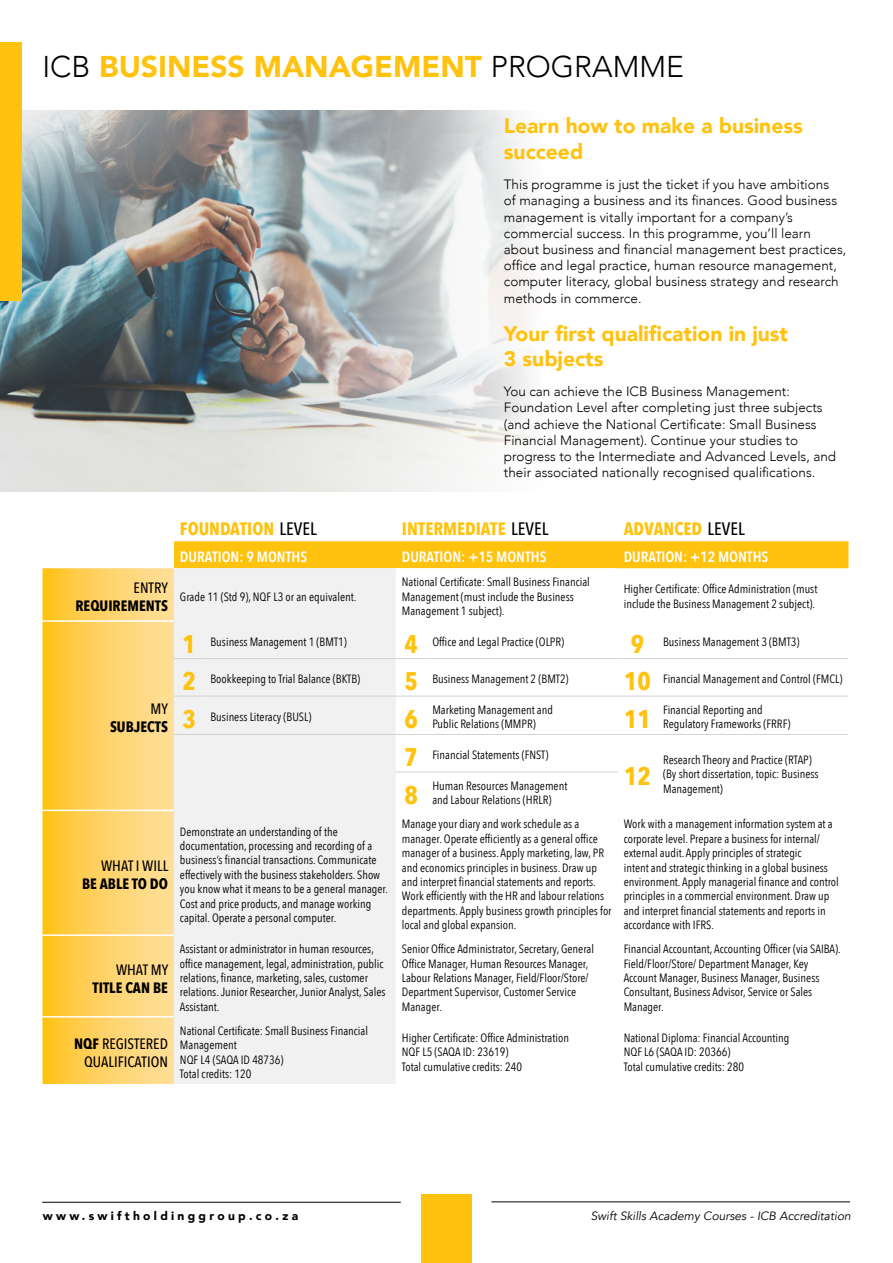
<style>
.page{position:relative;width:893px;height:1263px;background:#fff}
.page>*{position:absolute;margin:0;border:0;box-sizing:border-box;transform-origin:0 0}
.t1{font:900 30px "Avenir";color:#ffc20e}
.t2{font:700 25.5px "Avenir Next Condensed";color:#ffc20e}
.t3{font:900 21px/25.2px "Avenir";color:#ffc20e}
.t4{font:700 18px "Avenir Next Condensed";color:#ffc20e}
.t5{font:600 15px "Avenir Next Condensed";color:#fff}
.t6{font:500 15px/18px "Avenir Next Condensed";color:#000;text-align:right}
.t7{font:700 15px "Avenir Next Condensed";color:#000}
.t8{font:300 13.5px/16.2px "Avenir";color:#000}
.t9{font:12px/14.4px "Avenir Next Condensed";color:#000}
.t10{font:italic 12px "Avenir";color:#000}
.t11{font:900 12px "Avenir";letter-spacing:.275em;color:#000}
.s1{font-weight:300;color:#000}
.s2{font-weight:700}
.s3{font-weight:500;color:#000}
.s4{font-weight:700;font-size:25.5px;color:#ffc20e}
</style>
<div class="page">
<img style="left:0;top:111px;width:532px;height:380px">
<div style="left:0;top:43px;width:21px;height:258px;background:#ffc20e"></div>
<div style="left:422px;top:1194px;width:50px;height:69px;background:#ffc20e"></div>
<hr style="left:42px;top:1202px;width:359px;height:1px;background:#000">
<hr style="left:491px;top:1201px;width:359px;height:1px;background:#000">
<div style="left:174px;top:541px;width:674px;height:27px;background:#ffc20e"></div>
<svg style="left:43px;top:568px;width:131px;height:516px;background:#fed264"></svg>
<div style="left:174px;top:568px;width:222px;height:516px;background:#f1f1f2"></div>
<svg style="left:396px;top:568px;width:222px;height:204px"></svg>
<hr style="left:174px;top:658px;width:30px;height:1px;background:#d1d3d4">
<hr style="left:204px;top:658px;width:192px;height:1px;background:#d1d3d4">
<hr style="left:174px;top:696px;width:30px;height:1px;background:#d1d3d4">
<hr style="left:204px;top:696px;width:192px;height:1px;background:#d1d3d4">
<hr style="left:174px;top:734px;width:30px;height:1px;background:#d1d3d4">
<hr style="left:204px;top:734px;width:192px;height:1px;background:#d1d3d4">
<hr style="left:618px;top:658px;width:39px;height:1px;background:#d1d3d4">
<hr style="left:657px;top:658px;width:191px;height:1px;background:#d1d3d4">
<hr style="left:618px;top:696px;width:39px;height:1px;background:#d1d3d4">
<hr style="left:657px;top:696px;width:191px;height:1px;background:#d1d3d4">
<hr style="left:618px;top:734px;width:39px;height:1px;background:#d1d3d4">
<hr style="left:657px;top:734px;width:191px;height:1px;background:#d1d3d4">
<hr style="left:396px;top:658px;width:30px;height:1px;background:#d1d3d4">
<hr style="left:426px;top:658px;width:192px;height:1px;background:#d1d3d4">
<hr style="left:396px;top:696px;width:30px;height:1px;background:#d1d3d4">
<hr style="left:426px;top:696px;width:192px;height:1px;background:#d1d3d4">
<hr style="left:396px;top:734px;width:30px;height:1px;background:#d1d3d4">
<hr style="left:426px;top:734px;width:192px;height:1px;background:#d1d3d4">
<hr style="left:396px;top:772px;width:30px;height:1px;background:#d1d3d4">
<hr style="left:426px;top:772px;width:192px;height:1px;background:#d1d3d4">
<hr style="left:43px;top:620px;width:131px;height:2px;background:#fff">
<hr style="left:43px;top:810px;width:131px;height:1px;background:#fff">
<hr style="left:43px;top:934px;width:131px;height:2px;background:#fff">
<hr style="left:43px;top:1016px;width:131px;height:1px;background:#fff">
<h1 class="t1" style="left:43px;top:41px;width:643px"><span class="s1">ICB</span> BUSINESS MANAGEMENT <span class="s1">PROGRAMMe</span></h1>
<h3 class="t3" style="left:504px;top:113px;width:300px">Learn how to make a business succeed</h3>
<p class="t8" style="left:504px;top:176px;width:344px">This programme is just the ticket if you have ambitions<br>of managing a business and its finances. Good business management is vitally important for a company’s commercial success. In this programme, you’ll learn about business and financial management best practices, office and legal practice, human resource management, computer literacy, global business strategy and research methods in commerce.</p>
<h3 class="t3" style="left:504px;top:320px;width:286px">Your first qualification in just<br>3 subjects</h3>
<p class="t8" style="left:504px;top:384px;width:334px">You can achieve the ICB Business Management:<br>Foundation Level after completing just three subjects (and achieve the National Certificate: Small Business Financial Management). Continue your studies to progress to the Intermediate and Advanced Levels, and their associated nationally recognised qualifications.</p>
<p class="t6" style="left:134px;top:579px;width:36px">ENTRY</p>
<p class="t7" style="left:75px;top:597px;width:94px">REQUIREMENTS</p>
<p class="t6" style="left:150px;top:700px;width:19px">MY</p>
<p class="t7" style="left:110px;top:718px;width:59px">SUBJECTS</p>
<p class="t6" style="left:101px;top:857px;width:69px">WHAT I WILL</p>
<p class="t7" style="left:82px;top:875px;width:87px">BE ABLE TO DO</p>
<p class="t6" style="left:116px;top:960px;width:54px">WHAT MY</p>
<p class="t7" style="left:93px;top:978px;width:77px">TITLE CAN BE</p>
<p class="t6" style="left:74px;top:1034px;width:95px"><span class="s2">NQF</span> REGISTERED<br>QUALIFICATION</p>
<h3 class="t4" style="left:180px;top:518px;width:138px">FOUNDATION <span class="s3">LEVEL</span></h3>
<h3 class="t4" style="left:402px;top:518px;width:148px">INTERMEDIATE <span class="s3">LEVEL</span></h3>
<h3 class="t4" style="left:624px;top:518px;width:123px">ADVANCED <span class="s3">LEVEL</span></h3>
<p class="t5" style="left:180px;top:544px;width:129px">DURATION: 9 MONTHS</p>
<p class="t5" style="left:402px;top:544px;width:146px">DURATION: +15 MONTHS</p>
<p class="t5" style="left:624px;top:544px;width:146px">DURATION: +12 MONTHS</p>
<p class="t9" style="left:180px;top:589px;width:178px">Grade 11 (Std 9), NQF L3 or an equivalent.</p>
<p class="t9" style="left:402px;top:574px;width:190px">National Certificate: Small Business Financial<br>Management (must include the Business<br>Management 1 subject).</p>
<p class="t9" style="left:624px;top:581px;width:195px">Higher Certificate: Office Administration (must include the Business Management 2 subject).</p>
<p class="t9" style="left:183px;top:634px;width:166px"><span class="s4">1</span> Business Management 1 (BMT1)</p>
<p class="t9" style="left:404px;top:634px;width:161px"><span class="s4">4</span> Office and Legal Practice (OLPR)</p>
<p class="t9" style="left:631px;top:634px;width:170px"><span class="s4">9</span> Business Management 3 (BMT3)</p>
<p class="t9" style="left:183px;top:671px;width:179px"><span class="s4">2</span> Bookkeeping to Trial Balance (BKTB)</p>
<p class="t9" style="left:404px;top:671px;width:166px"><span class="s4">5</span> Business Management 2 (BMT2)</p>
<p class="t9" style="left:624px;top:671px;width:220px"><span class="s4">10</span> Financial Management and Control (FMCL)</p>
<p class="t9" style="left:183px;top:709px;width:130px"><span class="s4">3</span> Business Literacy (BUSL)</p>
<h2 class="t2" style="left:404px;top:703px;width:15px">6</h2>
<p class="t9" style="left:432px;top:702px;width:122px">Marketing Management and<br>Public Relations (MMPR)</p>
<h2 class="t2" style="left:624px;top:703px;width:28px">11</h2>
<p class="t9" style="left:663px;top:702px;width:129px">Financial Reporting and<br>Regulatory Frameworks (FRRF)</p>
<p class="t9" style="left:404px;top:747px;width:145px"><span class="s4">7</span> Financial Statements (FNST)</p>
<h2 class="t2" style="left:624px;top:761px;width:28px">12</h2>
<p class="t9" style="left:663px;top:752px;width:157px">Research Theory and Practice (RTAP) (By short dissertation, topic: Business<br>Management)</p>
<h2 class="t2" style="left:404px;top:779px;width:15px">8</h2>
<p class="t9" style="left:432px;top:778px;width:136px">Human Resources Management and Labour Relations (HRLR)</p>
<p class="t9" style="left:180px;top:824px;width:210px">Demonstrate an understanding of the documentation, processing and recording of a business’s financial transactions. Communicate effectively with the business stakeholders. Show you know what it means to be a general manager.<br>Cost and price products, and manage working capital. Operate a personal computer.</p>
<p class="t9" style="left:402px;top:816px;width:211px">Manage your diary and work schedule as a manager. Operate efficiently as a general office manager of a business. Apply marketing, law, PR and economics principles in business. Draw up and interpret financial statements and reports.<br>Work efficiently with the HR and labour relations departments. Apply business growth principles for local and global expansion.</p>
<p class="t9" style="left:624px;top:816px;width:217px">Work with a management information system at a corporate level. Prepare a business for internal/ external audit. Apply principles of strategic<br>intent and strategic thinking in a global business environment. Apply managerial finance and control principles in a commercial environment. Draw up and interpret financial statements and reports in accordance with IFRS.</p>
<p class="t9" style="left:180px;top:941px;width:207px">Assistant or administrator in human resources, office management, legal, administration, public relations, finance, marketing, sales, customer relations. Junior Researcher, Junior Analyst, Sales Assistant.</p>
<p class="t9" style="left:402px;top:941px;width:194px">Senior Office Administrator, Secretary, General Office Manager, Human Resources Manager, Labour Relations Manager, Field/Floor/Store/ Department Supervisor, Customer Service Manager.</p>
<p class="t9" style="left:624px;top:941px;width:219px">Financial Accountant, Accounting Officer (via SAIBA).<br>Field/Floor/Store/ Department Manager, Key Account Manager, Business Manager, Business Consultant, Business Advisor, Service or Sales Manager.</p>
<p class="t9" style="left:180px;top:1023px;width:190px">National Certificate: Small Business Financial<br>Management<br>NQF L4 (SAQA ID 48736)<br>Total credits: 120</p>
<p class="t9" style="left:402px;top:1030px;width:169px">Higher Certificate: Office Administration<br>NQF L5 (SAQA ID: 23619)<br>Total cumulative credits: 240</p>
<p class="t9" style="left:624px;top:1030px;width:167px">National Diploma: Financial Accounting<br>NQF L6 (SAQA ID: 20366)<br>Total cumulative credits: 280</p>
<p class="t11" style="left:43px;top:1206px;width:257px">www.swiftholdinggroup.co.za</p>
<p class="t10" style="left:591px;top:1209px;width:261px">Swift Skills Academy Courses - ICB Accreditation</p>
</div>
